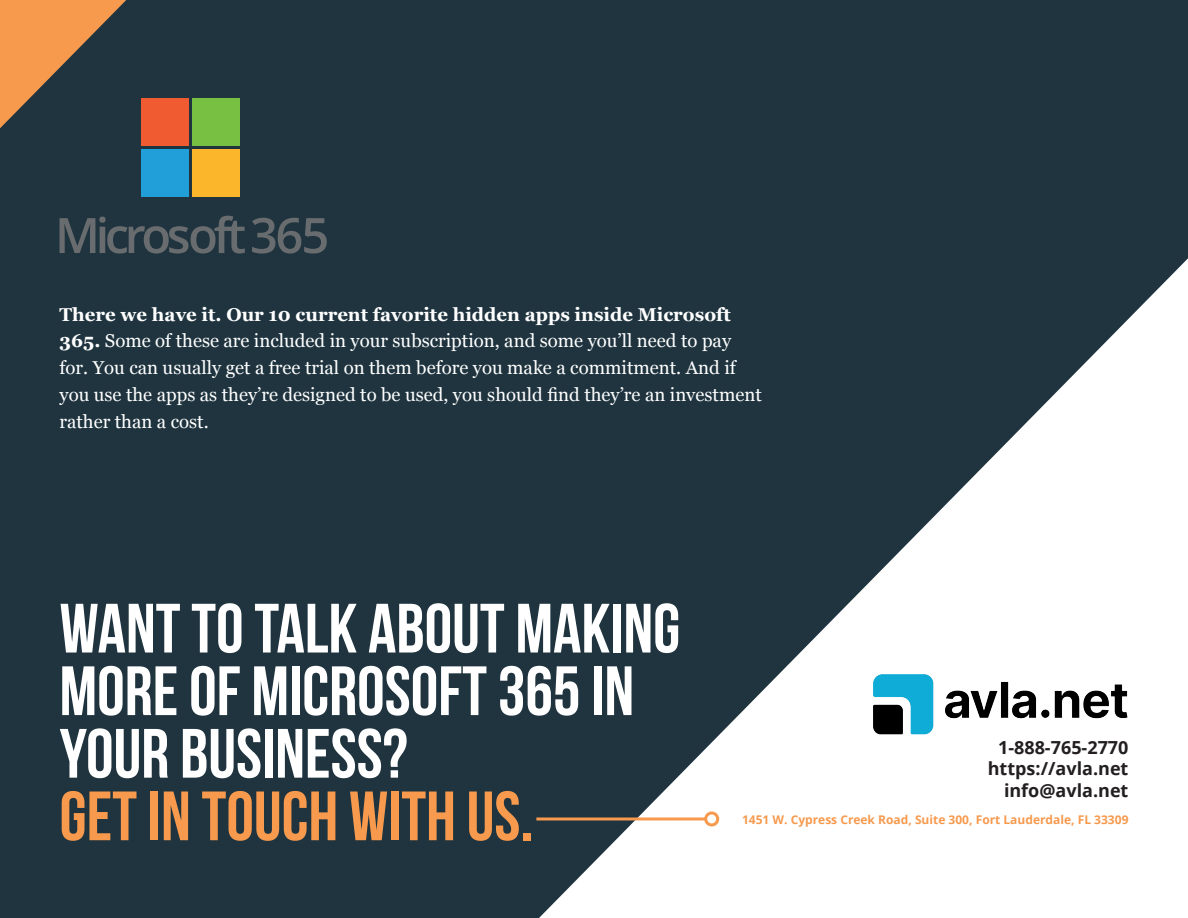
<style>
.page{position:relative;width:1188px;height:918px;background:#1f343f}
.page>*{position:absolute;margin:0;border:0;box-sizing:border-box;transform-origin:0 0}
.t1{font:700 69.6px/62.6px "Bebas Neue";color:#fff}
.t2{font:700 69.6px "Bebas Neue";color:#f79a4e}
.t3{font:18.6px/26.8px "Georgia";color:#fff}
.t4{font:700 18px/21.6px "Open Sans";color:#231f20;text-align:right}
.t5{font:700 12px "Open Sans";color:#f79a4e}
.s1{font-weight:700}
</style>
<div class="page">
<svg style="left:0;top:0;width:126px;height:128px"></svg>
<svg style="left:539px;top:258px;width:649px;height:660px"></svg>
<hr style="left:536px;top:817px;width:170px;height:3px;background:#f79a4e">
<div style="left:704px;top:811px;width:15px;height:15px;border:3px solid #f79a4e;border-radius:50%"></div>
<div style="left:141px;top:98px;width:48px;height:48px;background:#f15b32"></div>
<div style="left:192px;top:98px;width:48px;height:48px;background:#77c042"></div>
<div style="left:141px;top:149px;width:48px;height:48px;background:#219fd9"></div>
<div style="left:192px;top:149px;width:48px;height:48px;background:#fcb62c"></div>
<svg style="left:60px;top:216px;width:267px;height:38px"></svg>
<img style="left:873px;top:674px;width:255px;height:66px">
<p class="t3" style="left:60px;top:300px;width:704px"><span class="s1">There we have it. Our 10 current favorite hidden apps inside Microsoft 365.</span> Some of these are included in your subscription, and some you’ll need to pay for. You can usually get a free trial on them before you make a commitment. And if you use the apps as they’re designed to be used, you should find they’re an investment rather than a cost.</p>
<h1 class="t1" style="left:60px;top:596px;width:622px">WANT TO TALK ABOUT MAKING<br>MORE OF MICROSOFT 365 IN<br>YOUR BUSINESS?</h1>
<h1 class="t2" style="left:60px;top:778px;width:475px">GET IN TOUCH WITH US.</h1>
<p class="t4" style="left:988px;top:736px;width:142px">1-888-765-2770 https://avla.net info@avla.net</p>
<p class="t5" style="left:742px;top:811px;width:388px">1451 W. Cypress Creek Road, Suite 300, Fort Lauderdale, FL 33309</p>
</div>
